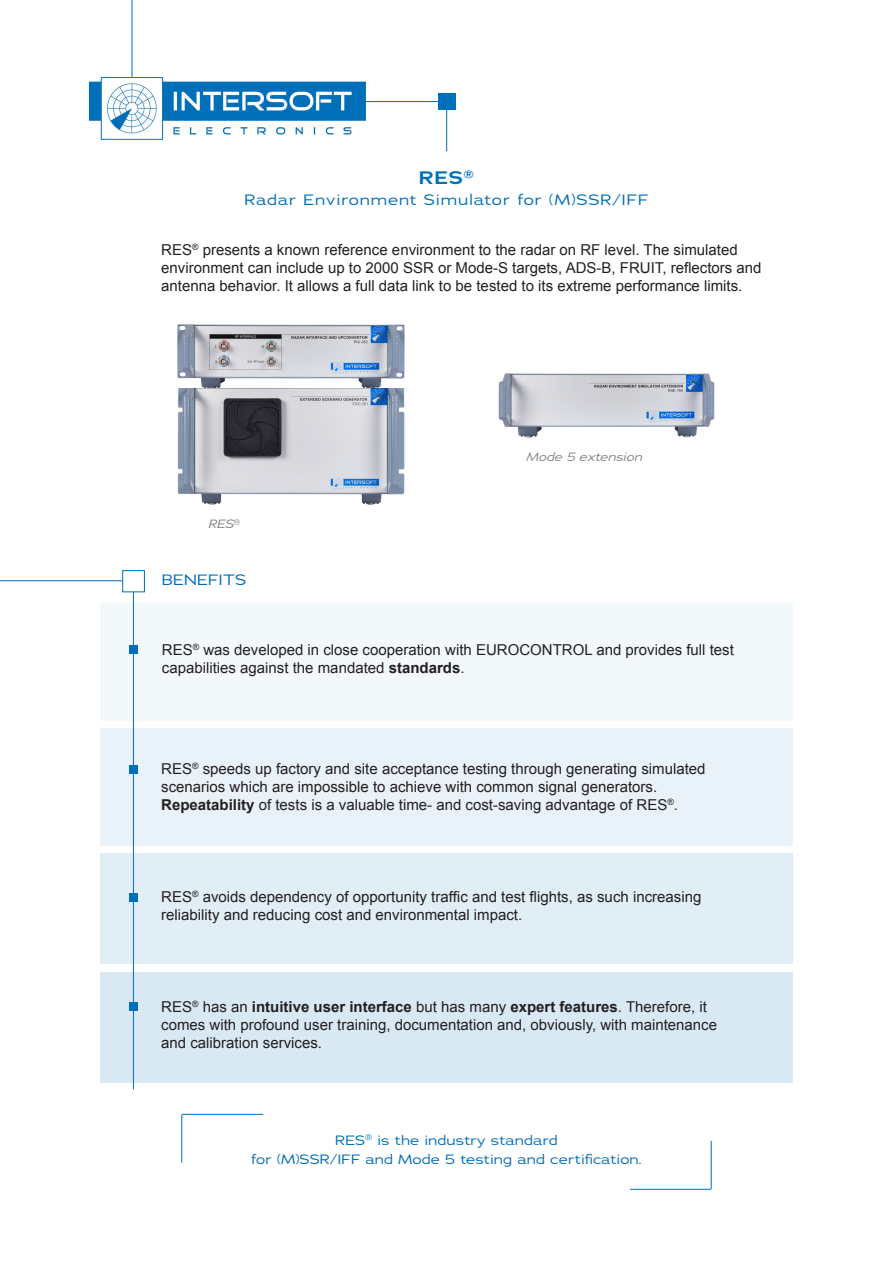
<style>
.page{position:relative;width:893px;height:1263px;background:#fff}
.page>*{position:absolute;margin:0;border:0;box-sizing:border-box;transform-origin:0 0}
.t1{font:600 18px "Adrianna Extended";color:#006fba}
.t2{font:15px/18px "Arial";color:#231f20}
.t3{font:15px "Adrianna Extended";letter-spacing:.05em;color:#006fba}
.t4{font:15px "Adrianna Extended";color:#006fba}
.t5{font:13.5px "Adrianna Extended";color:#006fba}
.t6{font:italic 12px "Adrianna Extended";color:#808285}
.s1{font-family:"Good Times Rg";font-style:normal}
.s2{font-weight:700}
</style>
<div class="page">
<hr style="left:132px;top:0;width:1px;height:108px;background:#006fba">
<hr style="left:300px;top:101px;width:147px;height:1px;background:#006fba">
<div style="left:438px;top:93px;width:17px;height:17px;background:#006fba"></div>
<hr style="left:446px;top:102px;width:1px;height:49px;background:#006fba">
<img style="left:498px;top:373px;width:217px;height:65px">
<hr style="left:182px;top:1114px;width:81px;height:1px;background:#006fba">
<hr style="left:181px;top:1115px;width:1px;height:48px;background:#006fba">
<hr style="left:630px;top:1189px;width:81px;height:1px;background:#006fba">
<hr style="left:711px;top:1141px;width:1px;height:48px;background:#006fba">
<img style="left:90px;top:77px;width:275px;height:63px">
<div style="left:100px;top:853px;width:692px;height:111px;background:#e1eef6"></div>
<div style="left:100px;top:972px;width:692px;height:110px;background:#d9e9f4"></div>
<div style="left:100px;top:728px;width:692px;height:117px;background:#e9f2f9"></div>
<div style="left:100px;top:603px;width:692px;height:117px;background:#f3f8fb"></div>
<hr style="left:0;top:580px;width:123px;height:1px;background:#006fba">
<hr style="left:133px;top:592px;width:1px;height:497px;background:#006fba">
<div style="left:122px;top:570px;width:23px;height:22px;border:1px solid #006fba"></div>
<div style="left:129px;top:646px;width:9px;height:8px;background:#006fba"></div>
<div style="left:129px;top:765px;width:9px;height:8px;background:#006fba"></div>
<div style="left:129px;top:893px;width:9px;height:8px;background:#006fba"></div>
<div style="left:129px;top:1002px;width:9px;height:9px;background:#006fba"></div>
<img style="left:177px;top:324px;width:228px;height:181px">
<p class="t1" style="left:419px;top:165px;width:57px">RES<sup>®</sup></p>
<p class="t3" style="left:244px;top:190px;width:405px">Radar Environment Simulator for (M)SSR/IFF</p>
<p class="t2" style="left:161px;top:240px;width:602px">RES<sup>®</sup> presents a known reference environment to the radar on RF level. The simulated environment can include up to 2000 SSR or Mode-S targets, ADS-B, FRUIT, reflectors and antenna behavior. It allows a full data link to be tested to its extreme performance limits.</p>
<p class="t6" style="left:208px;top:516px;width:34px">RES<span class="s1">®</span></p>
<p class="t4" style="left:162px;top:570px;width:86px">BENEFITS</p>
<p class="t6" style="left:526px;top:449px;width:118px">Mode 5 extension</p>
<p class="t2" style="left:162px;top:641px;width:573px">RES<sup>®</sup> was developed in close cooperation with EUROCONTROL and provides full test capabilities against the mandated <span class="s2">standards</span>.</p>
<p class="t2" style="left:161px;top:760px;width:546px">RES<sup>®</sup> speeds up factory and site acceptance testing through generating simulated scenarios which are impossible to achieve with common signal generators.<br><span class="s2">Repeatability</span> of tests is a valuable time- and cost-saving advantage of RES<sup>®</sup>.</p>
<p class="t2" style="left:161px;top:888px;width:542px">RES<sup>®</sup> avoids dependency of opportunity traffic and test flights, as such increasing reliability and reducing cost and environmental impact.</p>
<p class="t2" style="left:161px;top:998px;width:557px">RES<sup>®</sup> has an <span class="s2">intuitive user interface</span> but has many <span class="s2">expert features</span>. Therefore, it comes with profound user training, documentation and, obviously, with maintenance and calibration services.</p>
<p class="t5" style="left:335px;top:1131px;width:224px">RES<sup>®</sup> is the industry standard</p>
<p class="t5" style="left:251px;top:1151px;width:392px">for (M)SSR/IFF and Mode 5 testing and certification.</p>
</div>
